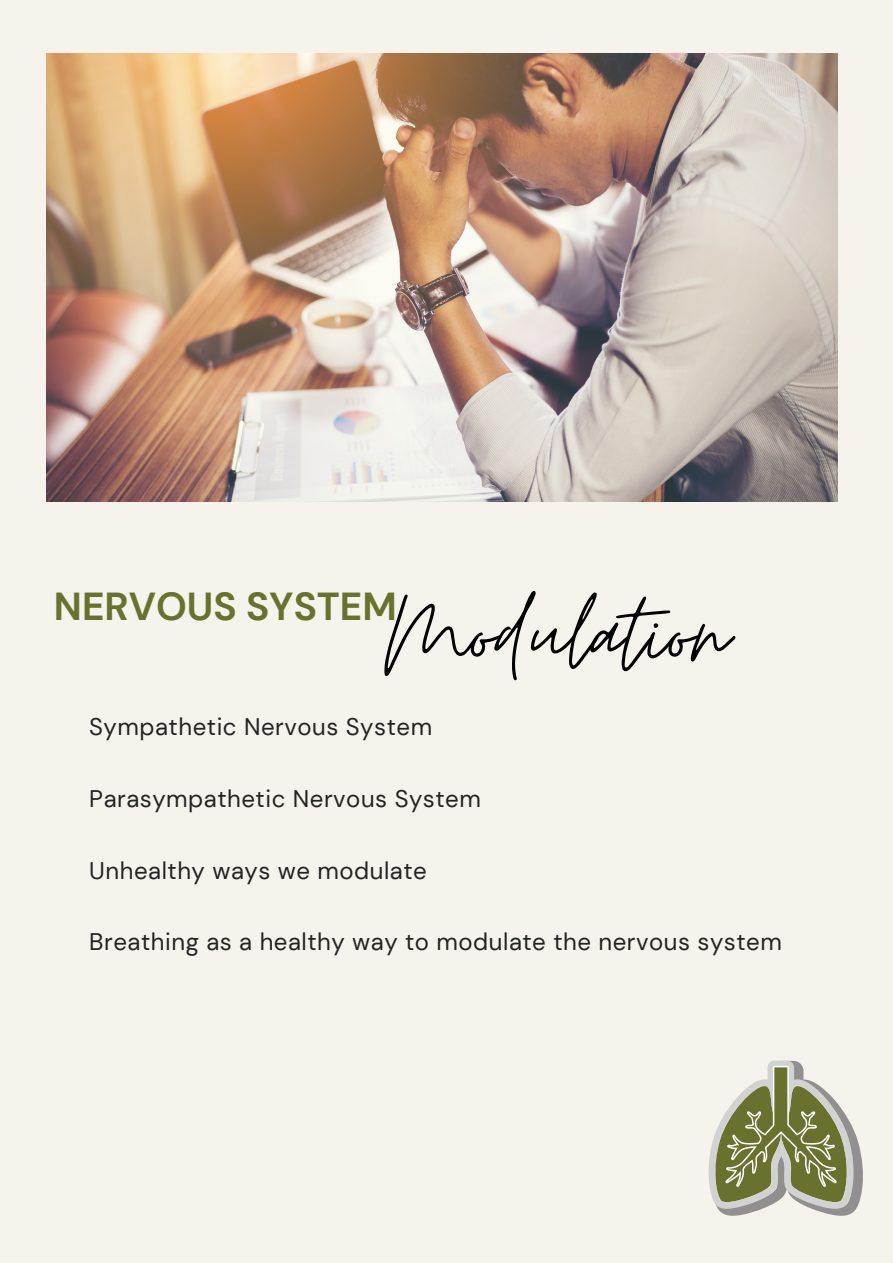
<style>
.page{position:relative;width:893px;height:1264px;background:#fff}
.page>*{position:absolute;margin:0;border:0;box-sizing:border-box;transform-origin:0 0}
.t1{font:119.7px "Moon Time";color:#000}
.t2{font:700 39px "DM Sans";color:#6a712e}
.t3{font:24px "DM Sans";letter-spacing:.02em;color:#242424}
</style>
<div class="page">
<div style="left:0;top:0;width:892px;height:1262px;background:#f6f2ec"></div>
<img style="left:46px;top:53px;width:791px;height:449px">
<svg style="left:708px;top:1060px;width:155px;height:155px"></svg>
<h1 class="t1" style="left:384px;top:561px;width:346px">Modulation</h1>
<h2 class="t2" style="left:54px;top:581px;width:344px">NERVOUS SYSTEM</h2>
<p class="t3" style="left:89px;top:710px;width:344px">Sympathetic Nervous System</p>
<p class="t3" style="left:89px;top:782px;width:393px">Parasympathetic Nervous System</p>
<p class="t3" style="left:89px;top:854px;width:339px">Unhealthy ways we modulate</p>
<p class="t3" style="left:89px;top:926px;width:694px">Breathing as a healthy way to modulate the nervous system</p>
</div>
